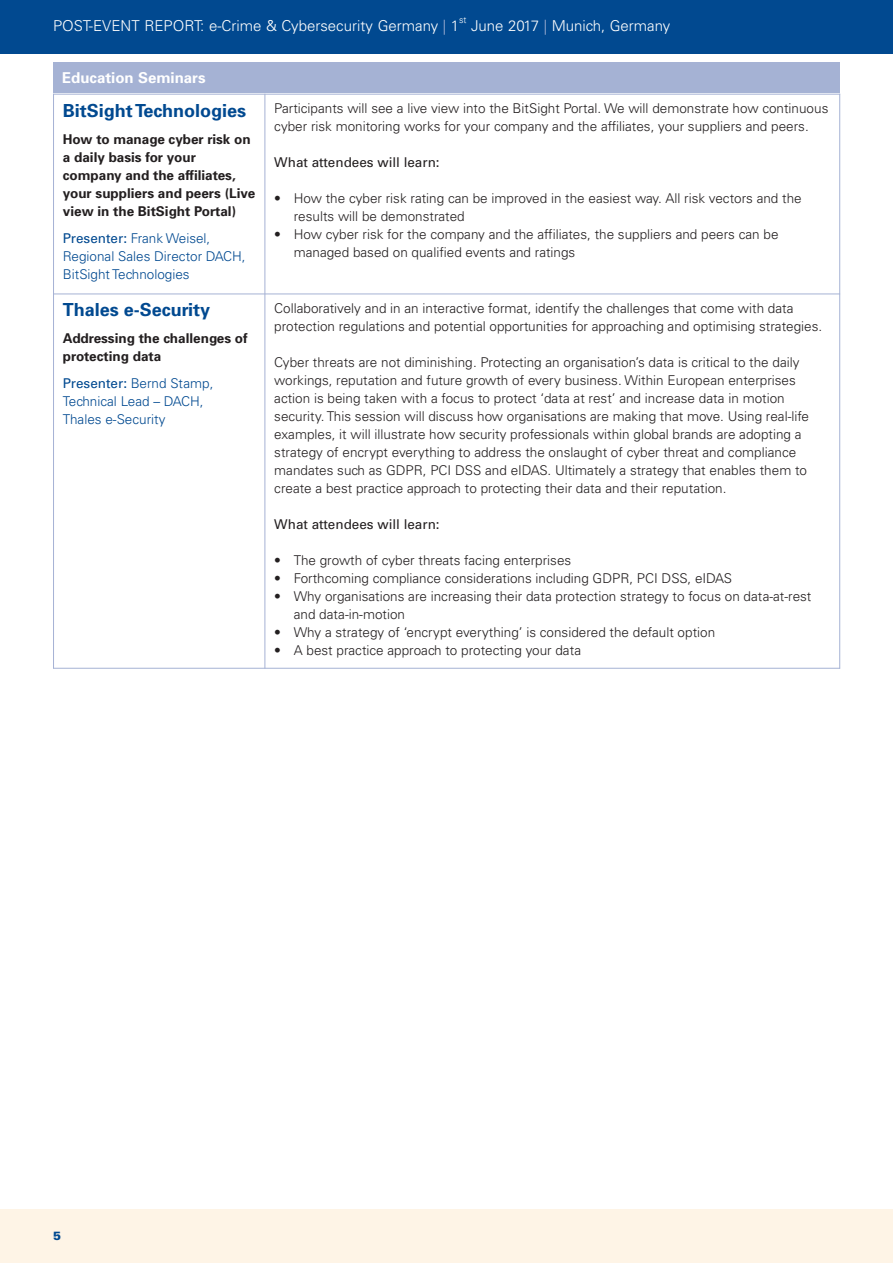
<style>
.page{position:relative;width:893px;height:1263px;background:#fff}
.page>*{position:absolute;margin:0;border:0;box-sizing:border-box;transform-origin:0 0}
.t1{font:700 18px "Univers";color:#014990}
.t2{font:300 15px "Univers";color:#fff}
.t3{font:700 15px "Univers";color:#fff}
.t4{font:300 13.5px/18px "Univers";color:#231f20}
.t5{font:700 13.5px/18px "Univers";color:#231f20}
.t6{font:300 13.5px/18px "Univers";color:#014990}
.t7{font:13.5px "Univers";color:#231f20}
.t8{font:900 12px "Univers";color:#014990}
.t9{font:300 9px "Univers";color:#fff}
.s1{color:#a5b2d4}
.s2{font-weight:400}
</style>
<div class="page">
<div style="left:0;top:0;width:893px;height:53px;background:#014990"></div>
<div style="left:0;top:1210px;width:893px;height:53px;background:#fef4e6"></div>
<div style="left:53px;top:62px;width:787px;height:33px;background:#a5b2d4"></div>
<hr style="left:53px;top:94px;width:1px;height:575px;background:#a5b2d4">
<hr style="left:265px;top:94px;width:1px;height:575px;background:#a5b2d4">
<hr style="left:839px;top:94px;width:1px;height:575px;background:#a5b2d4">
<hr style="left:53px;top:294px;width:787px;height:1px;background:#a5b2d4">
<hr style="left:53px;top:668px;width:787px;height:1px;background:#a5b2d4">
<p class="t2" style="left:53px;top:20px;width:407px">POST-EVENT REPORT: e-Crime &amp; Cybersecurity Germany <span class="s1">|</span> 1</p>
<p class="t9" style="left:459px;top:17px;width:9px">st</p>
<p class="t2" style="left:471px;top:20px;width:201px">June 2017 <span class="s1">|</span> Munich, Germany</p>
<p class="t3" style="left:62px;top:72px;width:145px">Education Seminars</p>
<h1 class="t1" style="left:63px;top:104px;width:185px">BitSight Technologies</h1>
<p class="t5" style="left:63px;top:131px;width:194px">How to manage cyber risk on a daily basis for your company and the affiliates, your suppliers and peers (Live view in the BitSight Portal)</p>
<p class="t6" style="left:63px;top:230px;width:184px"><span class="s2">Presenter:</span> Frank Weisel,<br>Regional Sales Director DACH,<br>BitSight Technologies</p>
<h1 class="t1" style="left:63px;top:303px;width:149px">Thales e-Security</h1>
<p class="t5" style="left:63px;top:331px;width:186px">Addressing the challenges of protecting data</p>
<p class="t6" style="left:63px;top:376px;width:152px"><span class="s2">Presenter:</span> Bernd Stamp,<br>Technical Lead – DACH,<br>Thales e-Security</p>
<p class="t4" style="left:274px;top:101px;width:556px">Participants will see a live view into the BitSight Portal. We will demonstrate how continuous cyber risk monitoring works for your company and the affiliates, your suppliers and peers.</p>
<p class="t7" style="left:274px;top:158px;width:167px">What attendees will learn:</p>
<p class="t4" style="left:294px;top:191px;width:509px;text-indent:-19px">• How the cyber risk rating can be improved in the easiest way. All risk vectors and the results will be demonstrated</p>
<p class="t4" style="left:294px;top:227px;width:486px;text-indent:-19px">• How cyber risk for the company and the affiliates, the suppliers and peers can be managed based on qualified events and ratings</p>
<p class="t4" style="left:274px;top:300px;width:549px">Collaboratively and in an interactive format, identify the challenges that come with data protection regulations and potential opportunities for approaching and optimising strategies.</p>
<p class="t4" style="left:274px;top:354px;width:536px">Cyber threats are not diminishing. Protecting an organisation’s data is critical to the daily workings, reputation and future growth of every business. Within European enterprises action is being taken with a focus to protect ‘data at rest’ and increase data in motion security. This session will discuss how organisations are making that move. Using real-life examples, it will illustrate how security professionals within global brands are adopting a strategy of encrypt everything to address the onslaught of cyber threat and compliance mandates such as GDPR, PCI DSS and eIDAS. Ultimately a strategy that enables them to create a best practice approach to protecting their data and their reputation.</p>
<p class="t7" style="left:274px;top:519px;width:167px">What attendees will learn:</p>
<p class="t4" style="left:274px;top:552px;width:298px">• The growth of cyber threats facing enterprises</p>
<p class="t4" style="left:274px;top:570px;width:459px">• Forthcoming compliance considerations including GDPR, PCI DSS, eIDAS</p>
<p class="t4" style="left:294px;top:588px;width:519px;text-indent:-19px">• Why organisations are increasing their data protection strategy to focus on data-at-rest and data-in-motion</p>
<p class="t4" style="left:274px;top:624px;width:442px">• Why a strategy of ‘encrypt everything’ is considered the default option</p>
<p class="t4" style="left:274px;top:642px;width:308px">• A best practice approach to protecting your data</p>
<p class="t8" style="left:53px;top:1231px;width:10px">5</p>
</div>
